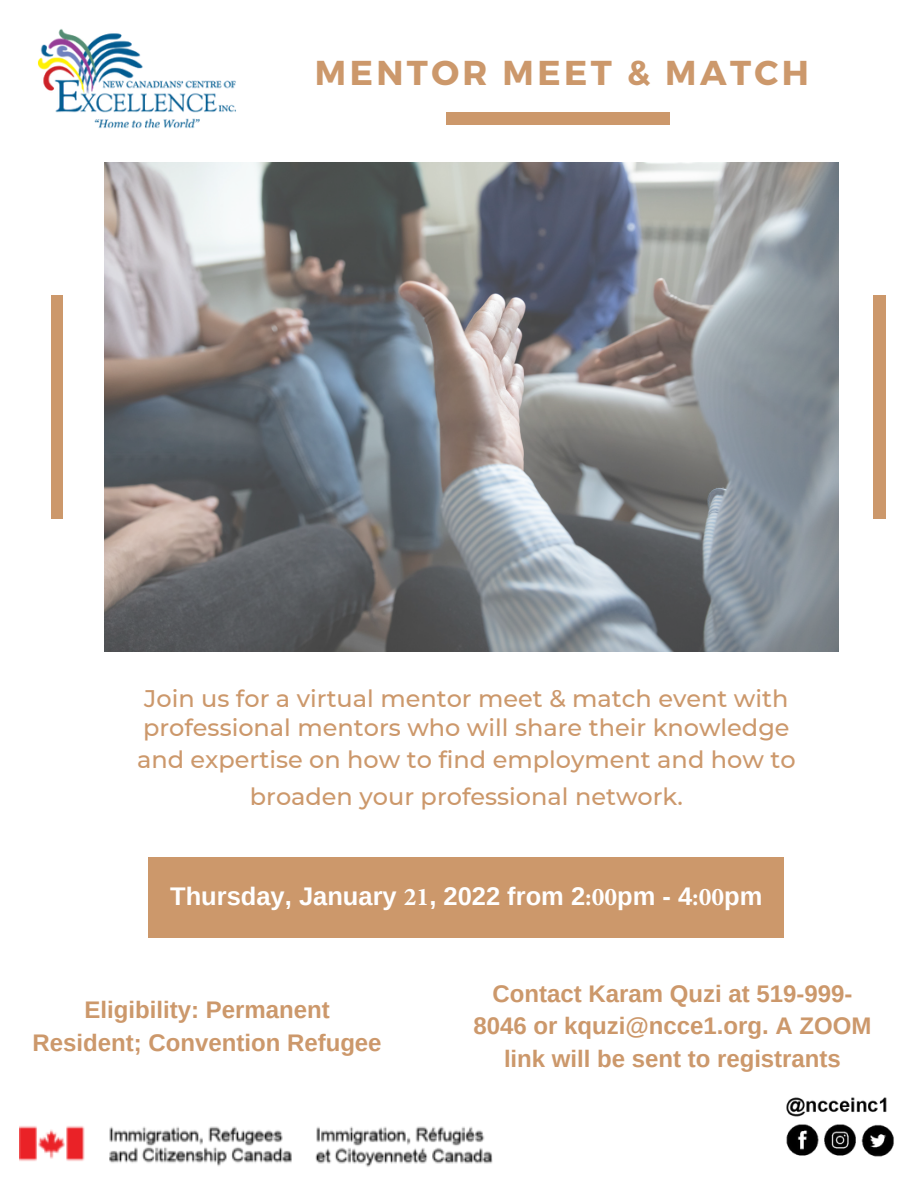
<style>
.page{position:relative;width:918px;height:1188px;background:#fff}
.page>*{position:absolute;margin:0;border:0;box-sizing:border-box;transform-origin:0 0}
.t1{font:700 34.5px "Montserrat";letter-spacing:.1em;color:#cc986b}
.t2{font:700 25.5px "Arimo";color:#fff}
.t3{font:500 24px/28.8px "Montserrat";color:#cc986b}
.t4{font:700 24px/32.5px "Arimo";color:#cc986b;text-align:center}
.s1{font-family:"Minion Pro"}
</style>
<div class="page">
<div style="left:148px;top:857px;width:636px;height:80px;background:#cc986b"></div>
<div style="left:52px;top:295px;width:11px;height:224px;background:#cc986b"></div>
<img style="left:104px;top:162px;width:735px;height:489px">
<img style="left:786px;top:1097px;width:108px;height:60px">
<img style="left:38px;top:29px;width:198px;height:99px">
<img style="left:20px;top:1126px;width:472px;height:41px">
<div style="left:446px;top:113px;width:224px;height:11px;background:#cc986b"></div>
<div style="left:874px;top:295px;width:11px;height:224px;background:#cc986b"></div>
<p class="t1" style="left:315px;top:50px;width:496px">MENTOR MEET &amp; MATCH</p>
<p class="t3" style="left:143px;top:684px;width:648px">Join us for a virtual mentor meet &amp; match event with professional mentors who will share their knowledge</p>
<p class="t3" style="left:137px;top:741px;width:660px;line-height:36.5px;text-align:center">and expertise on how to find employment and how to broaden your professional network.</p>
<p class="t2" style="left:170px;top:882px;width:594px">Thursday, January <span class="s1">21</span>, 2022 from 2<span class="s1">:00</span>pm - 4<span class="s1">:00</span>pm</p>
<p class="t4" style="left:33px;top:994px;width:351px">Eligibility: Permanent<br>Resident; Convention Refugee</p>
<p class="t4" style="left:474px;top:977px;width:399px">Contact Karam Quzi at 519-999-<br>8046 or kquzi@ncce1.org. A ZOOM link will be sent to registrants</p>
</div>
